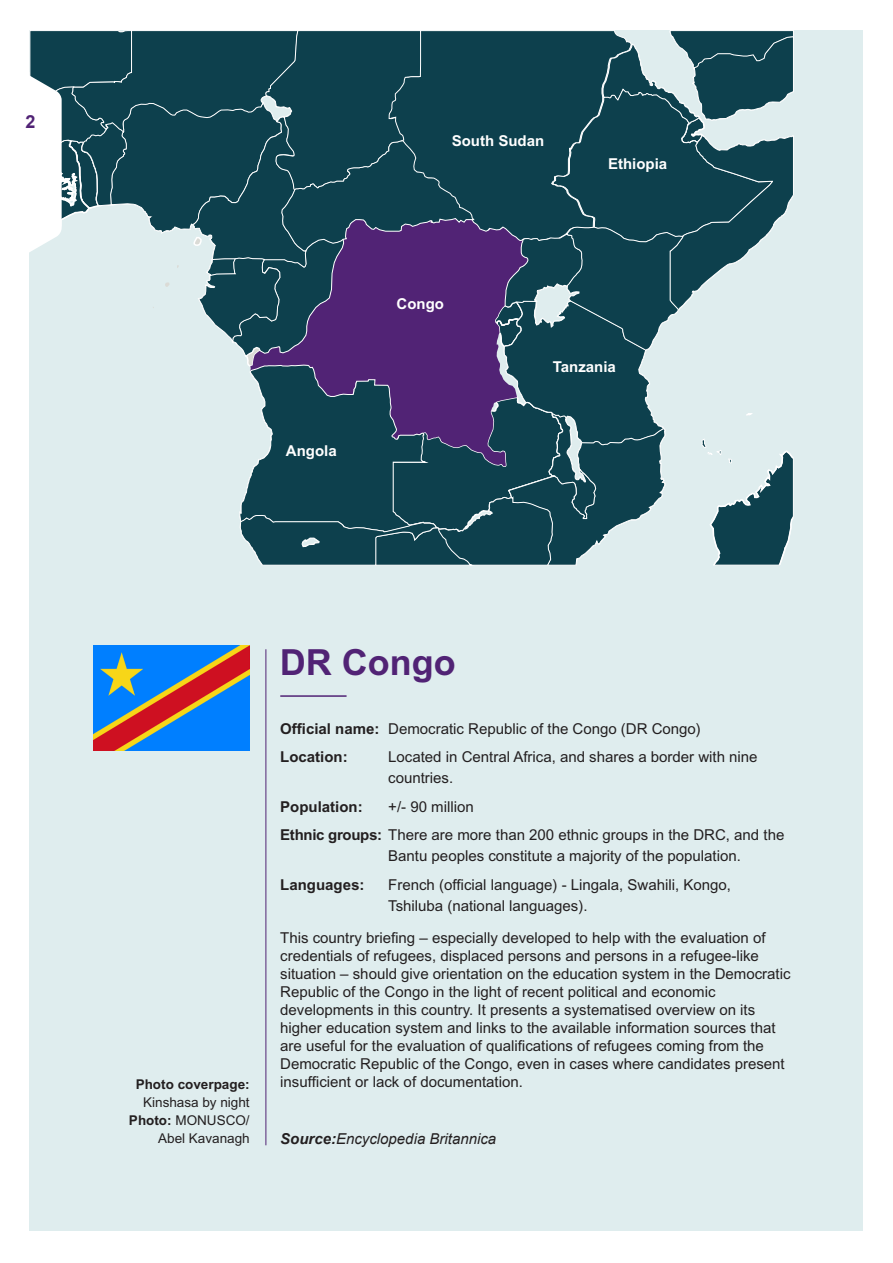
<style>
.page{position:relative;width:893px;height:1263px;background:#fff}
.page>*{position:absolute;margin:0;border:0;box-sizing:border-box;transform-origin:0 0}
.t1{font:700 36px "Arial MT Std";color:#512375}
.t2{font:700 18px "Arial";color:#512375}
.t3{font:15px/18px "Arial MT Std";color:#231f20}
.t4{font:700 15px "Arial MT Std";color:#fff}
.t5{font:700 15px "Arial MT Std";color:#231f20}
.t6{font:italic 15px "Arial";color:#231f20}
.t7{font:13.5px/18px "Arial MT Std";color:#231f20;text-align:right}
.t8{font:700 13.5px "Arial MT Std";color:#231f20}
.s1{font-weight:700}
</style>
<div class="page">
<div style="left:30px;top:30px;width:833px;height:1201px;background:#dfedee"></div>
<hr style="left:266px;top:649px;width:1px;height:496px;background:#512375">
<img style="left:94px;top:646px;width:155px;height:105px">
<hr style="left:280px;top:695px;width:67px;height:2px;background:#512375">
<svg style="left:29px;top:30px;width:765px;height:536px"></svg>
<p class="t2" style="left:26px;top:110px;width:12px">2</p>
<p class="t4" style="left:286px;top:442px;width:52px">Angola</p>
<p class="t4" style="left:452px;top:132px;width:94px">South Sudan</p>
<p class="t4" style="left:608px;top:155px;width:61px">Ethiopia</p>
<p class="t4" style="left:396px;top:295px;width:49px">Congo</p>
<p class="t4" style="left:553px;top:358px;width:65px">Tanzania</p>
<p class="t8" style="left:136px;top:1076px;width:116px">Photo coverpage:</p>
<p class="t7" style="left:143px;top:1093px;width:108px">Kinshasa by night</p>
<p class="t7" style="left:129px;top:1111px;width:122px"><span class="s1">Photo:</span> MONUSCO/<br>Abel Kavanagh</p>
<p class="t1" style="left:280px;top:642px;width:177px">DR Congo</p>
<p class="t3" style="left:280px;top:719px;width:422px"><span class="s1">Official name:</span> Democratic Republic of the Congo (DR Congo)</p>
<p class="t5" style="left:280px;top:748px;width:69px">Location:</p>
<p class="t3" style="left:388px;top:746px;width:371px;line-height:21px">Located in Central Africa, and shares a border with nine countries.</p>
<p class="t5" style="left:280px;top:798px;width:84px">Population:</p>
<p class="t3" style="left:388px;top:797px;width:87px">+/- 90 million</p>
<p class="t3" style="left:388px;top:824px;width:398px;line-height:21px;text-indent:-108px"><span class="s1">Ethnic groups:</span> There are more than 200 ethnic groups in the DRC, and the<br>Bantu peoples constitute a majority of the population.</p>
<p class="t5" style="left:280px;top:876px;width:86px">Languages:</p>
<p class="t3" style="left:388px;top:874px;width:344px;line-height:21px">French (official language) - Lingala, Swahili, Kongo,<br>Tshiluba (national languages).</p>
<p class="t3" style="left:280px;top:929px;width:512px">This country briefing – especially developed to help with the evaluation of credentials of refugees, displaced persons and persons in a refugee-like situation – should give orientation on the education system in the Democratic Republic of the Congo in the light of recent political and economic developments in this country. It presents a systematised overview on its higher education system and links to the available information sources that are useful for the evaluation of qualifications of refugees coming from the Democratic Republic of the Congo, even in cases where candidates present insufficient or lack of documentation.</p>
<p class="t6" style="left:280px;top:1129px;width:217px"><span class="s1">Source:</span>Encyclopedia Britannica</p>
</div>
